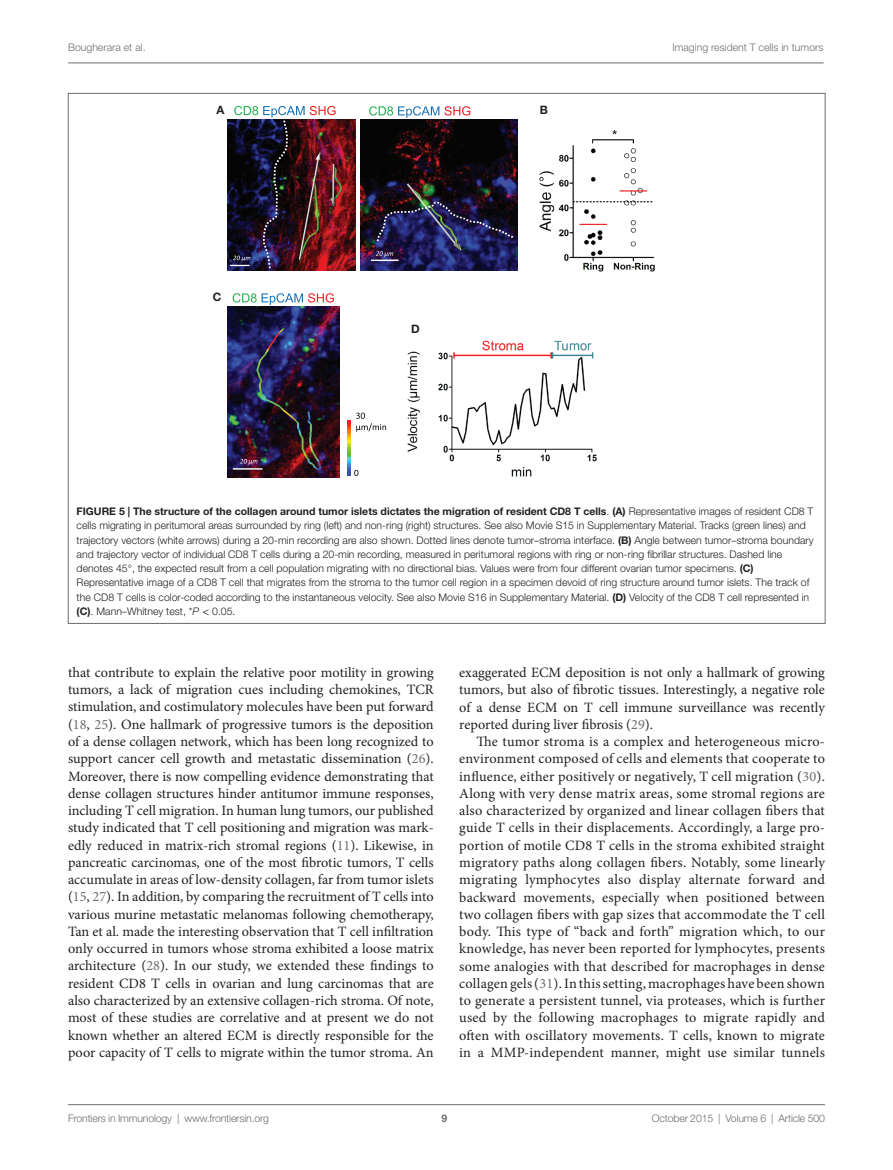
<style>
.page{position:relative;width:893px;height:1170px;background:#fff}
.page>*{position:absolute;margin:0;border:0;box-sizing:border-box;transform-origin:0 0}
.t1{font:14.25px/17.2px "Minion Pro";color:#231f20;text-align:justify}
.t2{font:700 11.55px "Helvetica Neue LT Std";color:#231f20}
.t3{font:300 10.5px/14.2px "Helvetica Neue LT Std";color:#231f20}
.t4{font:300 10.5px "Helvetica Neue LT Std";letter-spacing:-.015em;color:#6c6d70}
.t5{font:700 10.5px "Helvetica Neue LT Std";color:#6c6d70}
.s1{font-weight:700}
.s2{font-style:italic}
.s3{font-family:"STIX General";font-weight:400}
.s4{color:#6c6d70}
</style>
<div class="page">
<svg style="left:354px;top:470px;width:4px;height:6px"></svg>
<svg style="left:356px;top:412px;width:30px;height:19px"></svg>
<img style="left:347px;top:420px;width:4px;height:56px">
<img style="left:227px;top:120px;width:35px;height:150px">
<svg style="left:233px;top:255px;width:17px;height:6px"></svg>
<img style="left:262px;top:105px;width:254px;height:165px">
<img style="left:227px;top:307px;width:112px;height:170px">
<svg style="left:240px;top:459px;width:17px;height:5px"></svg>
<svg style="left:234px;top:106px;width:102px;height:12px"></svg>
<svg style="left:369px;top:106px;width:101px;height:12px"></svg>
<img style="left:407px;top:340px;width:190px;height:137px">
<svg style="left:233px;top:293px;width:101px;height:12px"></svg>
<img style="left:539px;top:130px;width:116px;height:142px">
<hr style="left:68px;top:1104px;width:757px;height:1px;background:#6c6d70">
<hr style="left:68px;top:63px;width:756px;height:1px;background:#6c6d70">
<p class="t4" style="left:68px;top:41px;width:79px">Bougherara et al.</p>
<p class="t4" style="left:672px;top:41px;width:153px">Imaging resident T cells in tumors</p>
<p class="t2" style="left:217px;top:103px;width:9px">A</p>
<p class="t2" style="left:540px;top:103px;width:10px">B</p>
<p class="t2" style="left:213px;top:290px;width:10px">C</p>
<p class="t2" style="left:411px;top:321px;width:10px">D</p>
<p class="t3" style="left:77px;top:504px;width:738px"><span class="s1">FIG URE 5 | The structure of the collagen around tumor islets dictates the migration of resident CD8 T cells</span>. <span class="s1">(A)</span> Representative images of resident CD8 T cells migrating in peritumoral areas surrounded by ring (left) and non-ring (right) structures. See also Movie S15 in Supplementary Material. Tracks (green lines) and trajectory vectors (white arrows) during a 20-min recording are also shown. Dotted lines denote tumor–stroma interface. <span class="s1">(B)</span> Angle between tumor–stroma boundary and trajectory vector of individual CD8 T cells during a 20-min recording, measured in peritumoral regions with ring or non-ring fibrillar structures. Dashed line denotes 45°, the expected result from a cell population migrating with no directional bias. Values were from four different ovarian tumor specimens. <span class="s1">(C)<br></span>Representative image of a CD8 T cell that migrates from the stroma to the tumor cell region in a specimen devoid of ring structure around tumor islets. The track of the CD8 T cells is color-coded according to the instantaneous velocity. See also Movie S16 in Supplementary Material. <span class="s1">(D)</span> Velocity of the CD8 T cell represented in <span class="s1">(C)</span>. Mann–Whitney test, *<span class="s2">P</span> <span class="s3">&lt;</span> 0.05.</p>
<p class="t1" style="left:68px;top:663px;width:367px">that contribute to explain the relative poor motility in growing tumors, a lack of migration cues including chemokines, TCR stimulation, and costimulatory molecules have been put forward (<span class="s4">18</span>, <span class="s4">25</span>). One hallmark of progressive tumors is the deposition of a dense collagen network, which has been long recognized to support cancer cell growth and metastatic dissemination (<span class="s4">26</span>).<br>Moreover, there is now compelling evidence demonstrating that dense collagen structures hinder antitumor immune responses, including T cell migration. In human lung tumors, our published study indicated that T cell positioning and migration was mark&shy;edly reduced in matrix-rich stromal regions (<span class="s4">11</span>). Likewise, in pancreatic carcinomas, one of the most fibrotic tumors, T cells accumulate in areas of low-density collagen, far from tumor islets (<span class="s4">15</span>, <span class="s4">27</span>). In addition, by comparing the recruitment of T cells into various murine metastatic melanomas following chemotherapy, Tan et al. made the interesting observation that T cell infiltration only occurred in tumors whose stroma exhibited a loose matrix architecture (<span class="s4">28</span>). In our study, we extended these findings to resident CD8 T cells in ovarian and lung carcinomas that are also characterized by an extensive collagen-rich stroma. Of note, most of these studies are correlative and at present we do not known whether an altered ECM is directly responsible for the poor capacity of T cells to migrate within the tumor stroma. An</p>
<p class="t1" style="left:459px;top:664px;width:367px">exaggerated ECM deposition is not only a hallmark of growing tumors, but also of fibrotic tissues. Interestingly, a negative role of a dense ECM on T cell immune surveillance was recently reported during liver fibrosis (<span class="s4">29</span>).</p>
<p class="t1" style="left:459px;top:733px;width:367px;text-indent:17px">The tumor stroma is a complex and heterogeneous micro&shy;environment composed of cells and elements that cooperate to influence, either positively or negatively, T cell migration (<span class="s4">30</span>).<br>Along with very dense matrix areas, some stromal regions are also characterized by organized and linear collagen fibers that guide T cells in their displacements. Accordingly, a large pro&shy;portion of motile CD8 T cells in the stroma exhibited straight migratory paths along collagen fibers. Notably, some linearly migrating lymphocytes also display alternate forward and backward movements, especially when positioned between two collagen fibers with gap sizes that accommodate the T cell body. This type of “back and forth” migration which, to our knowledge, has never been reported for lymphocytes, presents some analogies with that described for macrophages in dense collagen gels (<span class="s4">31</span>). In this setting, macrophages have been shown to generate a persistent tunnel, via proteases, which is further used by the following macrophages to migrate rapidly and often with oscillatory movements. T cells, known to migrate in a MMP-independent manner, might use similar tunnels</p>
<p class="t4" style="left:68px;top:1111px;width:203px">Frontiers in Immunology | www.frontiersin.org</p>
<p class="t5" style="left:441px;top:1111px;width:7px">9</p>
<p class="t4" style="left:652px;top:1111px;width:174px">October 2015 | Volume 6 | Article 500</p>
</div>
